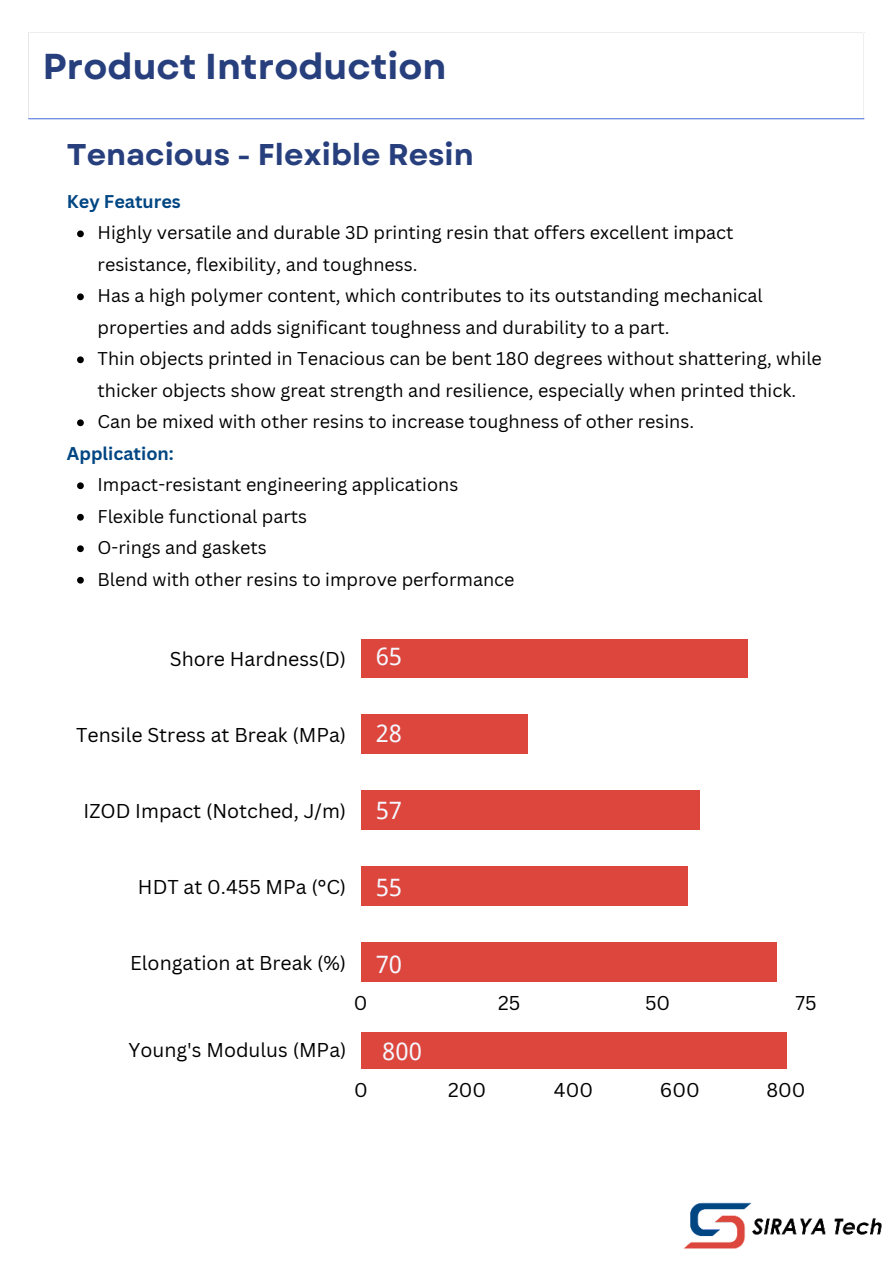
<style>
.page{position:relative;width:893px;height:1264px;background:#fff}
.page>*{position:absolute;margin:0;border:0;box-sizing:border-box;transform-origin:0 0}
.t1{font:700 36px "Garet";color:#283f7d}
.t2{font:700 30px "Garet";color:#283f7d}
.t3{font:24px "Wen Quan Yi Micro Hei";color:#f4f7ff}
.t4{font:19.5px "Canva Sans";color:#000}
.t5{font:18px/31.5px "Canva Sans";color:#000}
.t6{font:700 18px "Canva Sans";color:#004682}
</style>
<div class="page">
<hr style="left:28px;top:118px;width:836px;height:1px;background:#5777d9">
<img style="left:683px;top:1202px;width:199px;height:47px">
<svg style="left:77px;top:230px;width:7px;height:7px"></svg>
<svg style="left:77px;top:293px;width:7px;height:7px"></svg>
<svg style="left:77px;top:356px;width:7px;height:7px"></svg>
<svg style="left:77px;top:419px;width:7px;height:7px"></svg>
<svg style="left:77px;top:482px;width:7px;height:7px"></svg>
<svg style="left:77px;top:514px;width:7px;height:6px"></svg>
<svg style="left:77px;top:545px;width:7px;height:7px"></svg>
<svg style="left:77px;top:577px;width:7px;height:6px"></svg>
<div style="left:361px;top:639px;width:386px;height:38px;background:#dc463c"></div>
<div style="left:361px;top:715px;width:166px;height:38px;background:#dc463c"></div>
<div style="left:361px;top:791px;width:338px;height:38px;background:#dc463c"></div>
<div style="left:361px;top:867px;width:326px;height:38px;background:#dc463c"></div>
<div style="left:361px;top:943px;width:415px;height:38px;background:#dc463c"></div>
<div style="left:361px;top:1032px;width:425px;height:36px;background:#dc463c"></div>
<h1 class="t1" style="left:43px;top:44px;width:405px">Product Introduction</h1>
<h2 class="t2" style="left:67px;top:135px;width:408px">Tenacious - Flexible Resin</h2>
<p class="t6" style="left:67px;top:191px;width:115px">Key Features</p>
<p class="t5" style="left:97px;top:217px;width:725px">Highly versatile and durable 3D printing resin that offers excellent impact resistance, flexibility, and toughness.<br>Has a high polymer content, which contributes to its outstanding mechanical properties and adds significant toughness and durability to a part.<br>Thin objects printed in Tenacious can be bent 180 degrees without shattering, while thicker objects show great strength and resilience, especially when printed thick.<br>Can be mixed with other resins to increase toughness of other resins.</p>
<p class="t6" style="left:67px;top:442px;width:108px">Application:</p>
<p class="t5" style="left:97px;top:469px;width:418px">Impact-resistant engineering applications Flexible functional parts<br>O-rings and gaskets<br>Blend with other resins to improve performance</p>
<p class="t4" style="left:170px;top:647px;width:178px">Shore Hardness(D)</p>
<h3 class="t3" style="left:375px;top:640px;width:28px">65</h3>
<p class="t4" style="left:76px;top:723px;width:272px">Tensile Stress at Break (MPa)</p>
<h3 class="t3" style="left:375px;top:716px;width:28px">28</h3>
<p class="t4" style="left:84px;top:799px;width:264px">IZOD Impact (Notched, J/m)</p>
<h3 class="t3" style="left:375px;top:793px;width:28px">57</h3>
<p class="t4" style="left:138px;top:875px;width:210px">HDT at 0.455 MPa (°C)</p>
<h3 class="t3" style="left:375px;top:870px;width:28px">55</h3>
<p class="t4" style="left:130px;top:951px;width:218px">Elongation at Break (%)</p>
<h3 class="t3" style="left:375px;top:947px;width:28px">70</h3>
<p class="t4" style="left:354px;top:991px;width:15px">0</p>
<p class="t4" style="left:498px;top:991px;width:24px">25</p>
<p class="t4" style="left:645px;top:991px;width:27px">50</p>
<p class="t4" style="left:795px;top:991px;width:23px">75</p>
<p class="t4" style="left:128px;top:1038px;width:219px">Young's Modulus (MPa)</p>
<h3 class="t3" style="left:382px;top:1034px;width:41px">800</h3>
<p class="t4" style="left:354px;top:1078px;width:15px">0</p>
<p class="t4" style="left:448px;top:1078px;width:40px">200</p>
<p class="t4" style="left:554px;top:1078px;width:41px">400</p>
<p class="t4" style="left:659px;top:1078px;width:41px">600</p>
<p class="t4" style="left:766px;top:1078px;width:41px">800</p>
</div>
